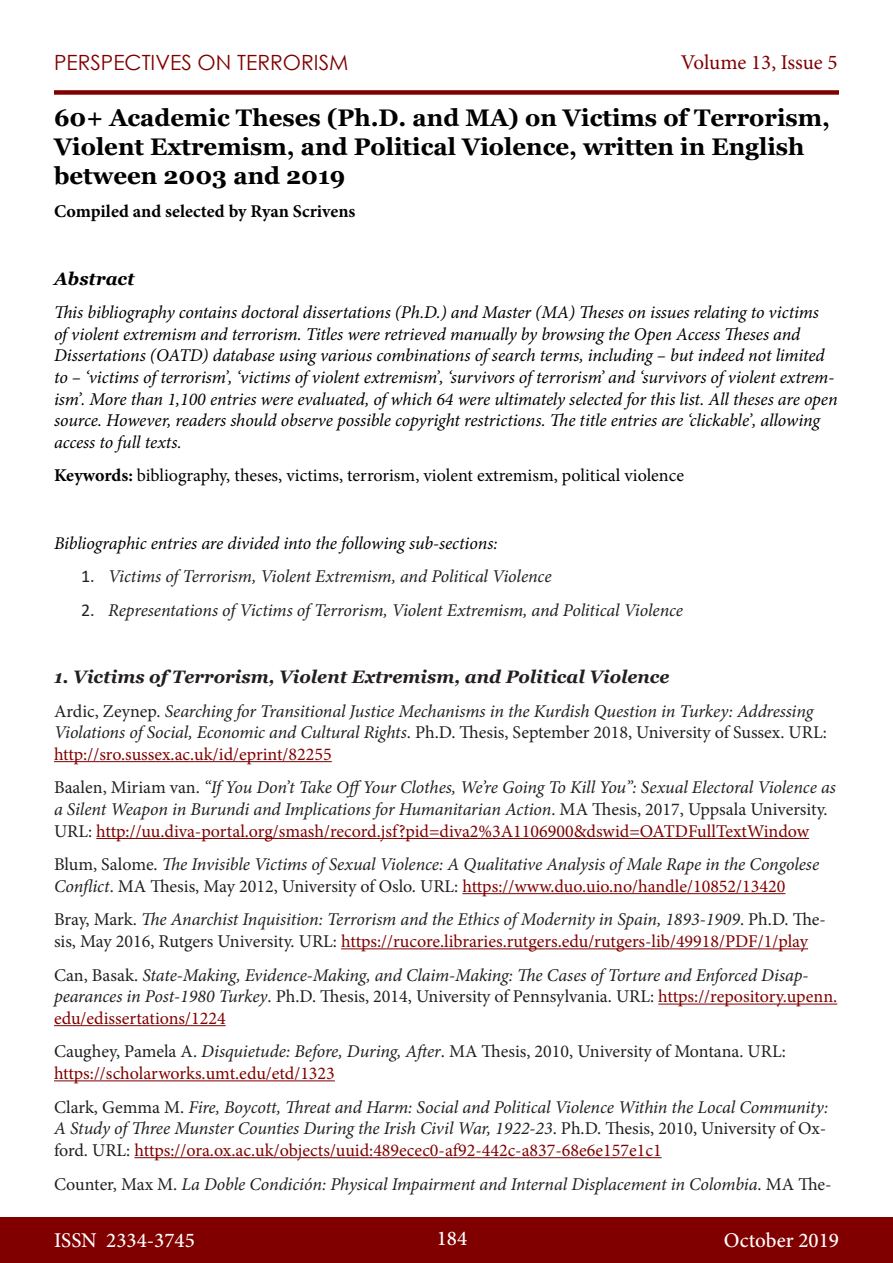
<style>
.page{position:relative;width:893px;height:1263px;background:#fff}
.page>*{position:absolute;margin:0;border:0;box-sizing:border-box;transform-origin:0 0}
.t1{font:700 24px/28.8px "Georgia";color:#000}
.t2{font:500 21px "Minion Pro";color:#fff}
.t3{font:21px "Century Gothic";color:#800000}
.t4{font:21px "Minion Pro";letter-spacing:-.005em;color:#800000}
.t5{font:italic 18px/21.6px "Minion Pro";letter-spacing:-.01em;color:#231f20}
.t6{font:italic 18px/21.6px "Minion Pro";letter-spacing:-.01em;color:#000}
.t7{font:18px/21.6px "Minion Pro";letter-spacing:-.005em;color:#231f20}
.t8{font:18px "Minion Pro";color:#000}
.t9{font:italic 700 18px "Georgia";color:#231f20}
.t10{font:700 18px "Minion Pro";color:#000}
.t11{font:italic 700 18px "Georgia";color:#000}
.s1{font-weight:700}
.s2{font-family:"Calibri";font-style:normal}
.s3{font-style:normal}
.s4{font-style:normal;color:#800000}
.s5{font-style:italic}
.s6{color:#800000}
</style>
<div class="page">
<div style="left:0;top:1217px;width:893px;height:46px;background:#800000"></div>
<div style="left:54px;top:90px;width:785px;height:5px;background:#800000"></div>
<hr style="left:54px;top:761px;width:278px;height:1px;background:#800000">
<hr style="left:96px;top:838px;width:713px;height:1px;background:#800000">
<hr style="left:462px;top:893px;width:323px;height:1px;background:#800000">
<hr style="left:341px;top:948px;width:467px;height:1px;background:#800000">
<hr style="left:658px;top:1004px;width:179px;height:1px;background:#800000">
<hr style="left:54px;top:1025px;width:172px;height:1px;background:#800000">
<hr style="left:54px;top:1080px;width:281px;height:1px;background:#800000">
<hr style="left:134px;top:1157px;width:528px;height:1px;background:#800000">
<p class="t3" style="left:54px;top:47px;width:296px">PERSPECTIVES ON TERRORISM</p>
<p class="t4" style="left:681px;top:48px;width:158px">Volume 13, Issue 5</p>
<p class="t1" style="left:54px;top:104px;width:777px">60+ Academic Theses (Ph.D. and MA) on Victims of Terrorism,<br>Violent Extremism, and Political Violence, written in English between 2003 and 2019</p>
<p class="t10" style="left:54px;top:199px;width:303px">Compiled and selected by Ryan Scrivens</p>
<p class="t11" style="left:54px;top:267px;width:82px">Abstract</p>
<p class="t6" style="left:54px;top:302px;width:785px">This bibliography contains doctoral dissertations (Ph.D.) and Master (MA) Theses on issues relating to victims<br>of violent extremism and terrorism. Titles were retrieved manually by browsing the Open Access Theses and Dissertations (OATD) database using various combinations of search terms, including – but indeed not limited to – ‘victims of terrorism’, ‘victims of violent extremism’, ‘survivors of terrorism’ and ‘survivors of violent extrem&shy;ism’. More than 1,100 entries were evaluated, of which 64 were ultimately selected for this list. All theses are open source. However, readers should observe possible copyright restrictions. The title entries are ‘clickable’, allowing access to full texts.</p>
<p class="t8" style="left:54px;top:464px;width:631px"><span class="s1">Keywords:</span> bibliography, theses, victims, terrorism, violent extremism, political violence</p>
<p class="t6" style="left:54px;top:532px;width:445px">Bibliographic entries are divided into the following sub-sections:</p>
<p class="t5" style="left:81px;top:566px;width:472px"><span class="s2">1.</span> Victims of Terrorism, Violent Extremism, and Political Violence</p>
<p class="t5" style="left:81px;top:599px;width:604px"><span class="s2">2.</span> Representations of Victims of Terrorism, Violent Extremism, and Political Violence</p>
<p class="t9" style="left:54px;top:665px;width:617px">1. Victims of Terrorism, Violent Extremism, and Political Violence</p>
<p class="t5" style="left:54px;top:700px;width:774px"><span class="s3">Ardic, Zeynep.</span> Searching for Transitional Justice Mechanisms in the Kurdish Question in Turkey: Addressing<br>Violations of Social, Economic and Cultural Rights<span class="s3">. Ph.D. Thesis, September 2018, University of Sussex. URL: </span><span class="s4">http://sro.sussex.ac.uk/id/eprint/82255</span></p>
<p class="t5" style="left:54px;top:777px;width:783px"><span class="s3">Baalen, Miriam van.</span> “If You Don’t Take OffYour Clothes, We’re Going To Kill You”: Sexual Electoral Violence as a Silent Weapon in Burundi and Implications for Humanitarian Action<span class="s3">. MA Thesis, 2017, Uppsala University.<br>URL:</span> <span class="s4">http://uu.diva-portal.org/smash/record.jsf?pid=diva2%3A1106900&amp;dswid=OATDFullTextWindow</span></p>
<p class="t5" style="left:54px;top:854px;width:767px"><span class="s3">Blum, Salome.</span> The Invisible Victims of Sexual Violence: A Qualitative Analysis of Male Rape in the Congolese<br>Conflict<span class="s3">. MA Thesis, May 2012, University of Oslo. URL:</span> <span class="s4">https://www.duo.uio.no/handle/10852/13420</span></p>
<p class="t5" style="left:54px;top:909px;width:773px"><span class="s3">Bray, Mark.</span> The Anarchist Inquisition: Terrorism and the Ethics of Modernity in Spain, 1893-1909<span class="s3">. Ph.D. The&shy;sis, May 2016, Rutgers University. URL:</span> <span class="s4">https://rucore.libraries.rutgers.edu/rutgers-lib/49918/PDF/1/play</span></p>
<p class="t5" style="left:54px;top:964px;width:785px"><span class="s3">Can, Basak.</span> State-Making, Evidence-Making, and Claim-Making: The Cases of Torture and Enforced Disap&shy;pearances in Post-1980 Turkey<span class="s3">. Ph.D. Thesis, 2014, University of Pennsylvania. URL:</span> <span class="s4">https://repository.upenn. edu/edissertations/1224</span></p>
<p class="t7" style="left:54px;top:1041px;width:733px">Caughey, Pamela A. <span class="s5">Disquietude: Before, During, After</span>. MA Thesis, 2010, University of Montana. URL: <span class="s6">https://scholarworks.umt.edu/etd/1323</span></p>
<p class="t5" style="left:54px;top:1096px;width:776px;text-align:justify"><span class="s3">Clark, Gemma M.</span> Fire, Boycott, Threat and Harm: Social and Political Violence Within the Local Community:<br>A Study of Three Munster Counties During the Irish Civil War, 1922-23<span class="s3">. Ph.D. Thesis, 2010, University of Ox&shy;ford. URL:</span> <span class="s4">https://ora.ox.ac.uk/objects/uuid:489ecec0-af92-442c-a837-68e6e157e1c1</span></p>
<p class="t5" style="left:54px;top:1173px;width:779px"><span class="s3">Counter, Max M.</span> La Doble Condición: Physical Impairment and Internal Displacement in Colombia<span class="s3">. MA The-</span></p>
<p class="t2" style="left:54px;top:1226px;width:142px">ISSN 2334-3745</p>
<p class="t2" style="left:437px;top:1224px;width:32px">184</p>
<p class="t2" style="left:724px;top:1226px;width:117px">October 2019</p>
</div>
